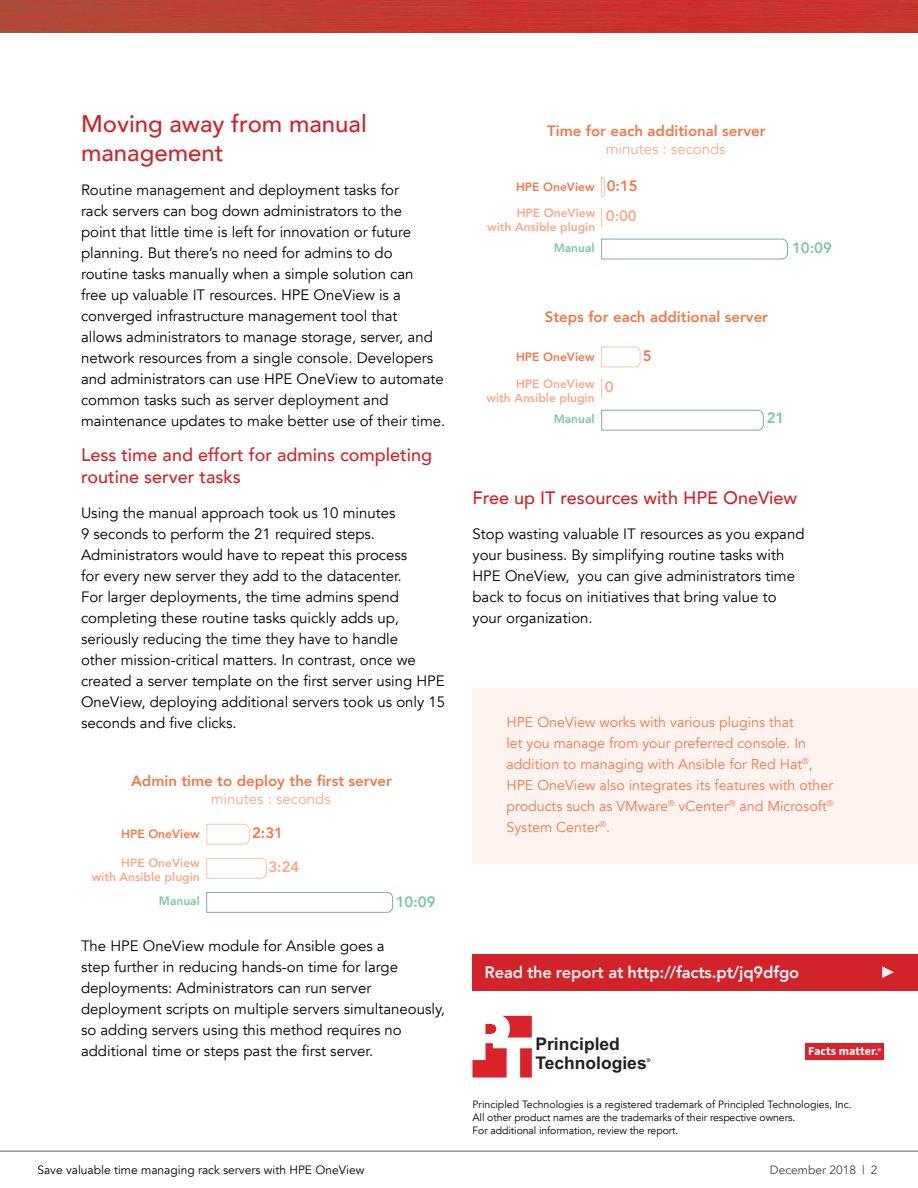
<style>
.page{position:relative;width:918px;height:1188px;background:#fff}
.page>*{position:absolute;margin:0;border:0;box-sizing:border-box;transform-origin:0 0}
.t1{font:500 24px/28.8px "Avenir";color:#d2232a}
.t2{font:500 18px/21.6px "Avenir";color:#d2232a}
.t3{font:700 17.4px/18.6px "Arial";color:#231f20}
.t4{font:800 16.5px "Avenir";letter-spacing:-.01em;color:#f4f7fa}
.t5{font:15px/21px "Avenir";color:#000}
.t6{font:800 15px "Avenir";color:#f1794a}
.t7{font:15px "Avenir";color:#f8aa86}
.t8{font:800 15px "Avenir";color:#7bc89e}
.t9{font:800 15px "Avenir";color:#f8aa86}
.t10{font:14.25px/21px "Avenir";color:#f2784a}
.t11{font:700 12.15px "Source Sans Pro";color:#fff}
.t12{font:800 12px/14.4px "Avenir";color:#f8aa86;text-align:right}
.t13{font:12px "Avenir";color:#000}
.t14{font:800 12px "Avenir";color:#f1794a}
.t15{font:800 12px "Avenir";color:#7bc89e}
.t16{font:12px "Avenir";color:#464547}
.t17{font:10.5px/12.6px "Avenir";letter-spacing:-.01em;color:#000}
.t18{font:700 5.25px "Arial";color:#231f20}
.s1{font-size:15px}
.s2{color:#f1f1f2}
.s3{font-weight:600;font-size:8.55px}
</style>
<div class="page">
<svg style="left:206px;top:823px;width:188px;height:90px"></svg>
<svg style="left:601px;top:176px;width:187px;height:84px"></svg>
<svg style="left:601px;top:346px;width:163px;height:85px"></svg>
<div style="left:472px;top:688px;width:446px;height:176px;background:#fef3ef"></div>
<div style="left:472px;top:954px;width:446px;height:37px;background:#d2232a"></div>
<svg style="left:472px;top:1016px;width:60px;height:62px"></svg>
<div style="left:805px;top:1043px;width:78px;height:17px;background:#da2229"></div>
<svg style="left:882px;top:966px;width:12px;height:12px"></svg>
<hr style="left:0;top:1151px;width:918px;height:1px;background:#616264">
<img style="left:0;top:0;width:918px;height:32px">
<h1 class="t1" style="left:81px;top:108px;width:287px">Moving away from manual management</h1>
<p class="t5" style="left:81px;top:180px;width:366px">Routine management and deployment tasks for<br>rack servers can bog down administrators to the<br>point that little time is left for innovation or future planning. But there’s no need for admins to do<br>routine tasks manually when a simple solution can<br>free up valuable IT resources. HPE OneView is a converged infrastructure management tool that<br>allows administrators to manage storage, server, and network resources from a single console. Developers and administrators can use HPE OneView to automate common tasks such as server deployment and maintenance updates to make better use of their time.</p>
<p class="t2" style="left:81px;top:443px;width:353px">Less time and effort for admins completing routine server tasks</p>
<p class="t5" style="left:81px;top:502px;width:366px">Using the manual approach took us 10 minutes<br>9 seconds to perform the 21 required steps.<br>Administrators would have to repeat this process<br>for every new server they add to the datacenter.<br>For larger deployments, the time admins spend completing these routine tasks quickly adds up, seriously reducing the time they have to handle<br>other mission-critical matters. In contrast, once we created a server template on the first server using HPE OneView, deploying additional servers took us only 15 seconds and five clicks.</p>
<p class="t6" style="left:131px;top:769px;width:262px">Admin time to deploy the first server</p>
<p class="t7" style="left:211px;top:790px;width:122px">minutes : seconds</p>
<p class="t14" style="left:121px;top:824px;width:80px">HPE OneView</p>
<p class="t6" style="left:252px;top:822px;width:33px">2:31</p>
<p class="t12" style="left:92px;top:855px;width:110px">HPE OneView<br>with Ansible plugin</p>
<p class="t9" style="left:268px;top:855px;width:33px">3:24</p>
<p class="t15" style="left:159px;top:891px;width:42px">Manual</p>
<p class="t8" style="left:396px;top:890px;width:41px">10:09</p>
<p class="t5" style="left:81px;top:936px;width:366px">The HPE OneView module for Ansible goes a<br>step further in reducing hands-on time for large deployments: Administrators can run server deployment scripts on multiple servers simultaneously, so adding servers using this method requires no additional time or steps past the first server.</p>
<p class="t6" style="left:547px;top:119px;width:220px">Time for each additional server</p>
<p class="t7" style="left:606px;top:140px;width:122px">minutes : seconds</p>
<p class="t14" style="left:516px;top:177px;width:123px">HPE OneView <span class="s1">0:15</span></p>
<p class="t12" style="left:487px;top:205px;width:110px">HPE OneView<br>with Ansible plugin</p>
<p class="t9" style="left:606px;top:205px;width:33px">0:00</p>
<p class="t15" style="left:554px;top:238px;width:42px">Manual</p>
<p class="t8" style="left:792px;top:236px;width:41px">10:09</p>
<p class="t6" style="left:545px;top:305px;width:225px">Steps for each additional server</p>
<p class="t14" style="left:516px;top:347px;width:80px">HPE OneView</p>
<p class="t12" style="left:487px;top:376px;width:110px">HPE OneView<br>with Ansible plugin</p>
<p class="t9" style="left:605px;top:376px;width:10px">0</p>
<p class="t6" style="left:643px;top:344px;width:10px">5</p>
<p class="t15" style="left:554px;top:409px;width:42px">Manual</p>
<p class="t8" style="left:767px;top:407px;width:19px">21</p>
<p class="t2" style="left:472px;top:486px;width:326px">Free up IT resources with HPE OneView</p>
<p class="t5" style="left:472px;top:523px;width:334px">Stop wasting valuable IT resources as you expand your business. By simplifying routine tasks with HPE OneView, you can give administrators time back to focus on initiatives that bring value to your organization.</p>
<p class="t10" style="left:507px;top:712px;width:328px">HPE OneView works with various plugins that<br>let you manage from your preferred console. In addition to managing with Ansible for Red Hat<sup>®</sup>, HPE OneView also integrates its features with other products such as VMware<sup>®</sup> vCenter<sup>®</sup> and Microsoft<sup>® </sup>System Center<sup>®</sup>.</p>
<p class="t4" style="left:484px;top:959px;width:316px"><span class="s2">Read the report at</span> http://facts.pt/jq9dfgo</p>
<p class="t3" style="left:536px;top:1036px;width:113px">Principled<br>Technologies</p>
<p class="t18" style="left:647px;top:1057px;width:5px">®</p>
<p class="t11" style="left:808px;top:1043px;width:74px">Facts matter.<span class="s3">®</span></p>
<p class="t17" style="left:472px;top:1099px;width:381px">Principled Technologies is a registered trademark of Principled Technologies, Inc.<br>All other product names are the trademarks of their respective owners.<br>For additional information, review the report.</p>
<p class="t13" style="left:37px;top:1163px;width:328px">Save valuable time managing rack servers with HPE OneView</p>
<p class="t16" style="left:770px;top:1163px;width:109px">December 2018 | 2</p>
</div>
